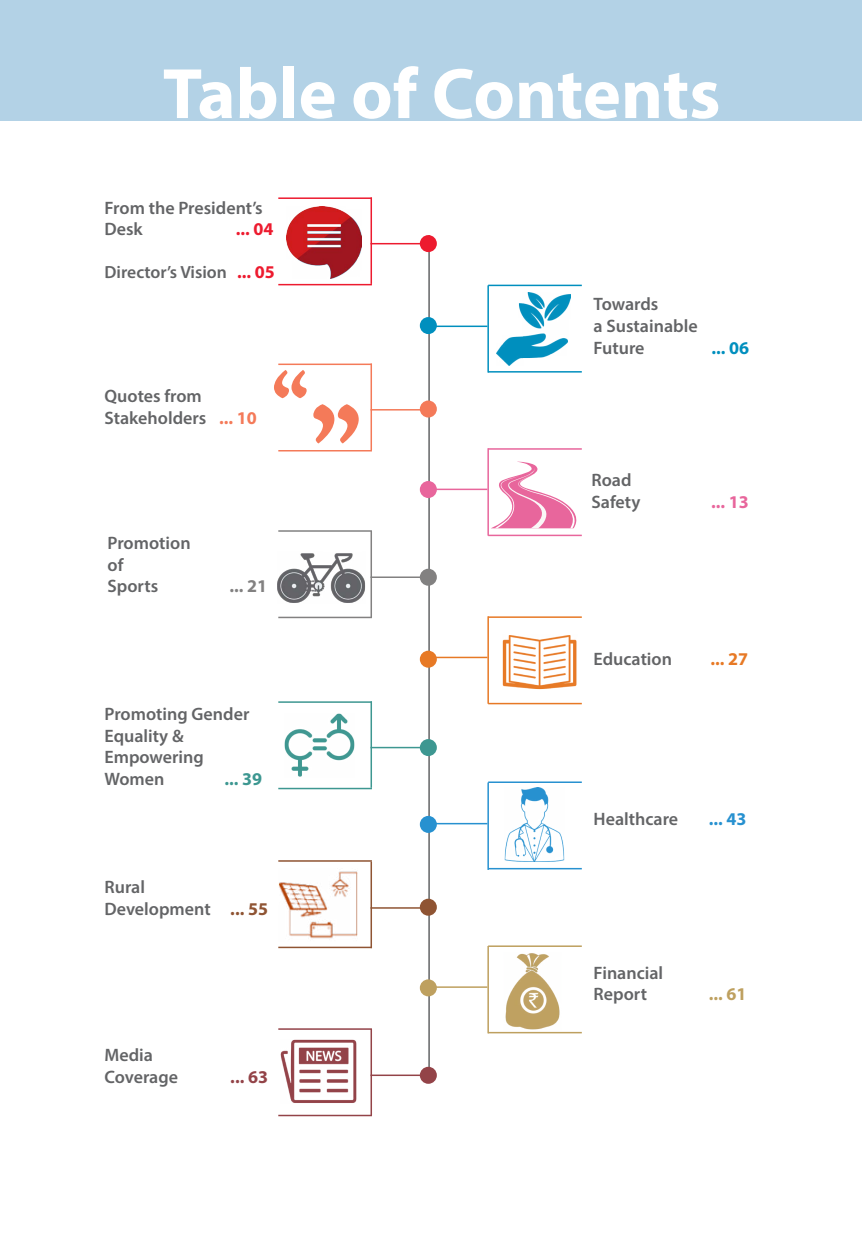
<style>
.page{position:relative;width:862px;height:1244px;background:#fff}
.page>*{position:absolute;margin:0;border:0;box-sizing:border-box;transform-origin:0 0}
.t1{font:700 150px "Athelas";color:#f47a59}
.t2{font:700 108px "Athelas";color:#f47a59}
.t3{font:700 72px "Myriad Pro";color:#fff}
.t4{font:600 18px/21.6px "Myriad Pro";color:#636466}
.t5{font:700 18px "Myriad Pro";color:#e8669c}
.t6{font:700 18px "Myriad Pro";color:#828181}
.t7{font:700 18px "Myriad Pro";color:#3d9791}
.t8{font:700 18px "Myriad Pro";color:#934348}
.t9{font:700 18px "Myriad Pro";color:#008fbe}
.t10{font:700 18px "Myriad Pro";color:#e77925}
.t11{font:700 18px "Myriad Pro";color:#bea05f}
.t12{font:700 18px "Myriad Pro";color:#2791d0}
.t13{font:700 18px "Myriad Pro";color:#ed1b2f}
.t14{font:600 17.7px "Myriad Pro";color:#636466}
.s1{font-weight:700;font-size:18px;color:#ed1b2f}
.s2{font-weight:700;color:#f47a59}
.s3{font-weight:700;color:#8f5433}
</style>
<div class="page">
<div style="left:0;top:0;width:861px;height:121px;background:#b3d2e6"></div>
<img style="left:286px;top:207px;width:75px;height:71px">
<img style="left:496px;top:293px;width:74px;height:73px">
<img style="left:278px;top:871px;width:79px;height:68px">
<img style="left:284px;top:713px;width:71px;height:64px">
<img style="left:280px;top:1039px;width:77px;height:64px">
<hr style="left:278px;top:197px;width:94px;height:2px;background:#ed1b2f">
<hr style="left:278px;top:363px;width:94px;height:2px;background:#f47a59">
<hr style="left:278px;top:530px;width:94px;height:2px;background:#828181">
<hr style="left:278px;top:860px;width:94px;height:2px;background:#8f5433">
<hr style="left:278px;top:701px;width:94px;height:2px;background:#3d9791">
<hr style="left:278px;top:1028px;width:94px;height:2px;background:#934348">
<hr style="left:488px;top:285px;width:93px;height:1px;background:#008fbe">
<hr style="left:428px;top:325px;width:59px;height:2px;background:#008fbe">
<hr style="left:428px;top:488px;width:59px;height:2px;background:#e8669c">
<hr style="left:428px;top:657px;width:59px;height:1px;background:#e77925">
<hr style="left:428px;top:823px;width:59px;height:1px;background:#2791d0">
<hr style="left:428px;top:986px;width:59px;height:2px;background:#bea05f">
<hr style="left:370px;top:243px;width:58px;height:1px;background:#ed1b2f">
<hr style="left:370px;top:409px;width:58px;height:1px;background:#f47a59">
<hr style="left:370px;top:576px;width:58px;height:2px;background:#828181">
<hr style="left:370px;top:747px;width:58px;height:1px;background:#3d9791">
<hr style="left:370px;top:907px;width:58px;height:1px;background:#8f5433">
<hr style="left:370px;top:1074px;width:58px;height:2px;background:#934348">
<hr style="left:488px;top:448px;width:93px;height:2px;background:#e8669c">
<hr style="left:488px;top:616px;width:93px;height:2px;background:#e77925">
<hr style="left:488px;top:945px;width:93px;height:2px;background:#bea05f">
<hr style="left:488px;top:781px;width:93px;height:2px;background:#2791d0">
<hr style="left:278px;top:284px;width:94px;height:1px;background:#ed1b2f">
<hr style="left:278px;top:450px;width:94px;height:1px;background:#f47a59">
<hr style="left:278px;top:946px;width:94px;height:2px;background:#8f5433">
<hr style="left:278px;top:788px;width:94px;height:1px;background:#3d9791">
<hr style="left:278px;top:1114px;width:94px;height:2px;background:#934348">
<hr style="left:488px;top:371px;width:93px;height:2px;background:#008fbe">
<hr style="left:488px;top:535px;width:93px;height:1px;background:#e8669c">
<hr style="left:488px;top:703px;width:93px;height:1px;background:#e77925">
<hr style="left:488px;top:1032px;width:93px;height:1px;background:#bea05f">
<hr style="left:488px;top:868px;width:93px;height:1px;background:#2791d0">
<hr style="left:428px;top:235px;width:1px;height:841px;background:#636466">
<div style="left:419px;top:235px;width:17px;height:17px;background:#ed1b2f;border-radius:50%"></div>
<div style="left:419px;top:481px;width:17px;height:17px;background:#e8669c;border-radius:50%"></div>
<div style="left:419px;top:651px;width:17px;height:17px;background:#e77925;border-radius:50%"></div>
<div style="left:419px;top:979px;width:17px;height:17px;background:#bea05f;border-radius:50%"></div>
<div style="left:419px;top:816px;width:17px;height:17px;background:#2791d0;border-radius:50%"></div>
<div style="left:419px;top:317px;width:17px;height:17px;background:#008fbe;border-radius:50%"></div>
<div style="left:419px;top:400px;width:17px;height:17px;background:#f47a59;border-radius:50%"></div>
<div style="left:419px;top:569px;width:17px;height:17px;background:#828181;border-radius:50%"></div>
<div style="left:419px;top:898px;width:17px;height:18px;background:#8f5433;border-radius:50%"></div>
<div style="left:419px;top:739px;width:17px;height:17px;background:#3d9791;border-radius:50%"></div>
<div style="left:419px;top:1067px;width:17px;height:17px;background:#934348;border-radius:50%"></div>
<img style="left:504px;top:788px;width:61px;height:73px">
<img style="left:502px;top:635px;width:75px;height:55px">
<img style="left:505px;top:953px;width:55px;height:77px">
<hr style="left:487px;top:285px;width:1px;height:88px;background:#008fbe">
<hr style="left:487px;top:448px;width:1px;height:88px;background:#e8669c">
<hr style="left:487px;top:616px;width:1px;height:88px;background:#e77925">
<hr style="left:487px;top:782px;width:1px;height:88px;background:#2791d0">
<hr style="left:487px;top:946px;width:1px;height:87px;background:#bea05f">
<hr style="left:370px;top:197px;width:2px;height:87px;background:#ed1b2f">
<hr style="left:370px;top:363px;width:2px;height:87px;background:#f47a59">
<hr style="left:370px;top:531px;width:2px;height:86px;background:#828181">
<hr style="left:370px;top:701px;width:2px;height:87px;background:#3d9791">
<hr style="left:370px;top:862px;width:2px;height:86px;background:#8f5433">
<hr style="left:370px;top:1029px;width:2px;height:86px;background:#934348">
<img style="left:277px;top:547px;width:96px;height:72px">
<svg style="left:491px;top:461px;width:86px;height:67px"></svg>
<h3 class="t3" style="left:163px;top:47px;width:559px">Table of Contents</h3>
<p class="t4" style="left:104px;top:196px;width:160px">From the President’s<br>Desk</p>
<p class="t13" style="left:236px;top:217px;width:39px">... 04</p>
<p class="t14" style="left:104px;top:261px;width:172px">Director’s Vision <span class="s1">... 05</span></p>
<p class="t4" style="left:104px;top:385px;width:154px">Quotes from<br>Stakeholders <span class="s2">... 10</span></p>
<h2 class="t2" style="left:268px;top:322px;width:43px">“</h2>
<h1 class="t1" style="left:366px;top:509px;width:59px;rotate:-180deg">“</h1>
<p class="t4" style="left:107px;top:532px;width:85px">Promotion of<br>Sports</p>
<p class="t6" style="left:229px;top:574px;width:39px">... 21</p>
<p class="t4" style="left:104px;top:703px;width:146px">Promoting Gender<br>Equality &amp;<br>Empowering<br>Women</p>
<p class="t7" style="left:224px;top:767px;width:39px">... 39</p>
<p class="t4" style="left:104px;top:875px;width:165px">Rural<br>Development <span class="s3">... 55</span></p>
<p class="t4" style="left:104px;top:1043px;width:75px">Media<br>Coverage</p>
<p class="t8" style="left:230px;top:1065px;width:39px">... 63</p>
<p class="t4" style="left:593px;top:293px;width:105px">Towards<br>a Sustainable<br>Future</p>
<p class="t9" style="left:711px;top:336px;width:39px">... 06</p>
<p class="t4" style="left:591px;top:469px;width:50px">Road<br>Safety</p>
<p class="t5" style="left:710px;top:490px;width:39px">... 13</p>
<p class="t4" style="left:593px;top:647px;width:80px">Education</p>
<p class="t10" style="left:710px;top:647px;width:39px">... 27</p>
<p class="t4" style="left:593px;top:807px;width:86px">Healthcare</p>
<p class="t12" style="left:708px;top:807px;width:39px">... 43</p>
<p class="t4" style="left:593px;top:961px;width:71px">Financial<br>Report</p>
<p class="t11" style="left:708px;top:982px;width:39px">... 61</p>
</div>
